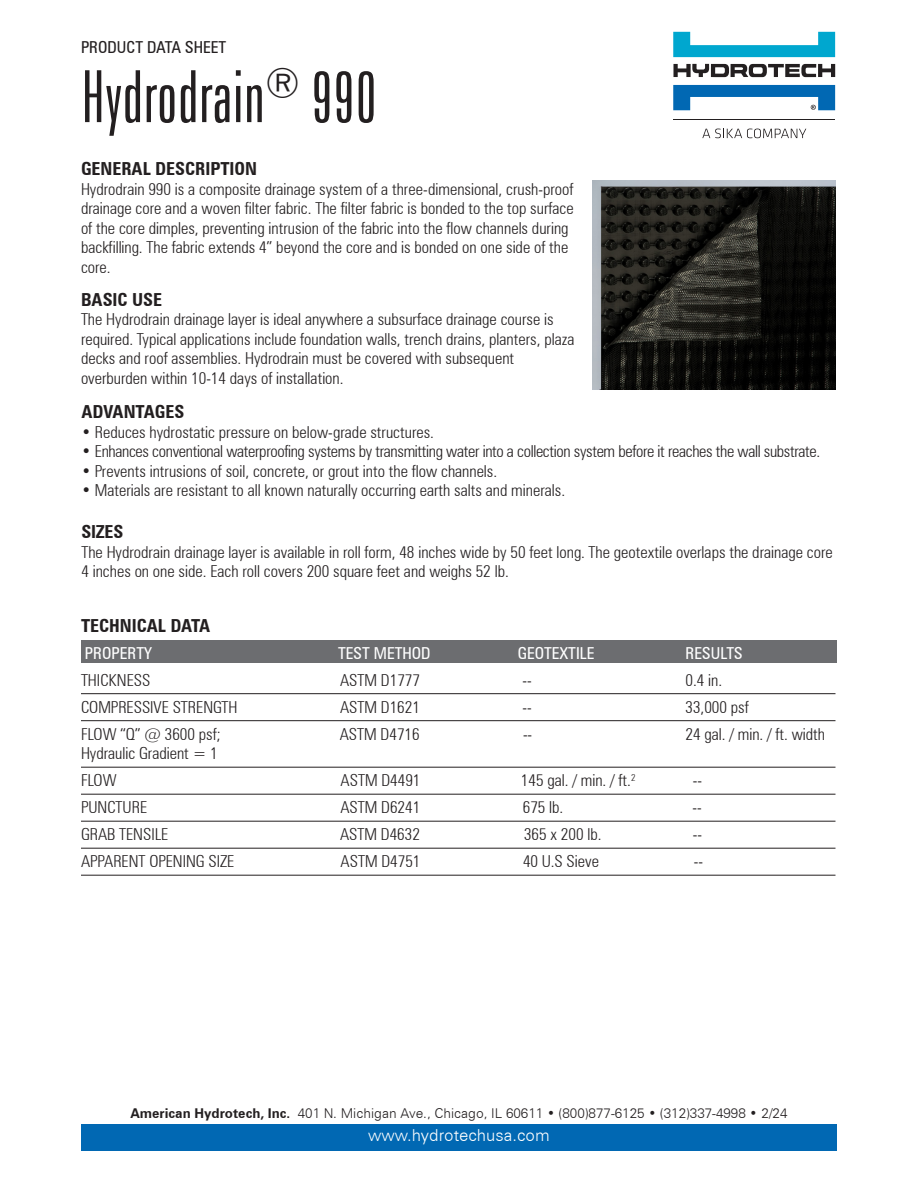
<style>
.page{position:relative;width:918px;height:1188px;background:#fff}
.page>*{position:absolute;margin:0;border:0;box-sizing:border-box;transform-origin:0 0}
.Headline{font:300 extra-condensed 72px "Zurich BT";color:#231f20}
.SubHead{font:700 condensed 18px "Zurich BT";color:#231f20}
.Body_copy{font:300 condensed 16.5px/19.5px "Zurich BT";color:#231f20}
.SubHead-2{font:300 condensed 16.5px/19.5px "Zurich BT";color:#231f20}
.Chart_underline_11_12{font:300 condensed 16.5px "Zurich BT";color:#231f20}
.SubHead-3{font:300 condensed 16.5px "Zurich BT";letter-spacing:-.02em;color:#231f20}
.Chart_underline_11_18{font:300 condensed 16.5px "Zurich BT";color:#231f20}
.Chart_headline{font:condensed 16.5px "Zurich BT";color:#fff}
.t1{font:300 16.5px "Zurich BT";color:#fff}
.t2{font:condensed 16.5px "Zurich BT";color:#231f20}
.t3{font:300 13.5px "Zurich BT";color:#231f20}
.s1{font-weight:700}
</style>
<div class="page">
<div style="left:81px;top:1124px;width:756px;height:27px;background:#0168b3"></div>
<svg style="left:673px;top:64px;width:162px;height:13px"></svg>
<svg style="left:673px;top:32px;width:162px;height:25px"></svg>
<svg style="left:673px;top:85px;width:162px;height:25px"></svg>
<hr style="left:673px;top:119px;width:162px;height:1px;background:#231f20">
<svg style="left:702px;top:129px;width:104px;height:9px"></svg>
<img style="left:593px;top:181px;width:242px;height:208px">
<div style="left:81px;top:640px;width:756px;height:22px;background:#6c6d70"></div>
<hr style="left:81px;top:693px;width:755px;height:1px;background:#231f20">
<hr style="left:81px;top:720px;width:755px;height:1px;background:#231f20">
<hr style="left:81px;top:767px;width:755px;height:1px;background:#231f20">
<hr style="left:81px;top:794px;width:755px;height:1px;background:#231f20">
<hr style="left:81px;top:821px;width:755px;height:1px;background:#231f20">
<hr style="left:81px;top:848px;width:755px;height:1px;background:#231f20">
<hr style="left:81px;top:875px;width:755px;height:1px;background:#231f20">
<p class="t2" style="left:81px;top:38px;width:147px">PRODUCT DATA SHEET</p>
<p class="Headline" style="left:81px;top:57px;width:298px">Hydrodrain<sup>®</sup> 990</p>
<p class="SubHead" style="left:81px;top:158px;width:178px">GENERAL DESCRIPTION</p>
<p class="Body_copy" style="left:81px;top:179px;width:494px">Hydrodrain 990 is a composite drainage system of a three-dimensional, crush-proof drainage core and a woven filter fabric. The filter fabric is bonded to the top surface of the core dimples, preventing intrusion of the fabric into the flow channels during backfilling. The fabric extends 4” beyond the core and is bonded on one side of the core.</p>
<p class="SubHead" style="left:81px;top:288px;width:83px">BASIC USE</p>
<p class="SubHead-2" style="left:81px;top:309px;width:495px">The Hydrodrain drainage layer is ideal anywhere a subsurface drainage course is required. Typical applications include foundation walls, trench drains, planters, plaza decks and roof assemblies. Hydrodrain must be covered with subsequent</p>
<p class="SubHead-2" style="left:81px;top:368px;width:264px">overburden within 10-14 days of installation.</p>
<p class="SubHead" style="left:81px;top:401px;width:104px">ADVANTAGES</p>
<p class="SubHead-2" style="left:81px;top:422px;width:354px">• Reduces hydrostatic pressure on below-grade structures.</p>
<p class="SubHead-3" style="left:81px;top:442px;width:741px">• Enhances conventional waterproofing systems by transmitting water into a collection system before it reaches the wall substrate.</p>
<p class="SubHead-2" style="left:81px;top:461px;width:417px">• Prevents intrusions of soil, concrete, or grout into the flow channels.</p>
<p class="SubHead-2" style="left:81px;top:481px;width:485px">• Materials are resistant to all known naturally occurring earth salts and minerals.</p>
<p class="SubHead" style="left:81px;top:521px;width:44px">SIZES</p>
<p class="Body_copy" style="left:81px;top:542px;width:753px">The Hydrodrain drainage layer is available in roll form, 48 inches wide by 50 feet long. The geotextile overlaps the drainage core<br>4 inches on one side. Each roll covers 200 square feet and weighs 52 lb.</p>
<p class="SubHead" style="left:81px;top:614px;width:131px">TECHNICAL DATA</p>
<p class="Chart_headline" style="left:85px;top:643px;width:69px">PROPERTY</p>
<p class="Chart_headline" style="left:338px;top:643px;width:94px">TEST METHOD</p>
<p class="Chart_headline" style="left:518px;top:643px;width:78px">GEOTEXTILE</p>
<p class="Chart_headline" style="left:685px;top:643px;width:59px">RESULTS</p>
<p class="Chart_underline_11_18" style="left:81px;top:670px;width:71px">THICKNESS</p>
<p class="Chart_underline_11_18" style="left:340px;top:670px;width:81px">ASTM D1777</p>
<p class="Chart_underline_11_18" style="left:523px;top:670px;width:11px">--</p>
<p class="Chart_underline_11_18" style="left:685px;top:670px;width:38px">0.4 in.</p>
<p class="Chart_underline_11_18" style="left:81px;top:697px;width:158px">COMPRESSIVE STRENGTH</p>
<p class="Chart_underline_11_18" style="left:340px;top:697px;width:81px">ASTM D1621</p>
<p class="Chart_underline_11_18" style="left:522px;top:697px;width:11px">--</p>
<p class="Chart_underline_11_18" style="left:685px;top:697px;width:65px">33,000 psf</p>
<p class="Chart_underline_11_12" style="left:81px;top:724px;width:141px">FLOW “Q” @ 3600 psf;</p>
<p class="Chart_underline_11_12" style="left:340px;top:724px;width:81px">ASTM D4716</p>
<p class="Chart_underline_11_12" style="left:523px;top:724px;width:11px">--</p>
<p class="Chart_underline_11_12" style="left:686px;top:724px;width:141px">24 gal. / min. / ft. width</p>
<p class="Chart_underline_11_12" style="left:81px;top:743px;width:138px">Hydraulic Gradient = 1</p>
<p class="Chart_underline_11_12" style="left:81px;top:770px;width:37px">FLOW</p>
<p class="Chart_underline_11_12" style="left:341px;top:770px;width:81px">ASTM D4491</p>
<p class="Chart_underline_11_12" style="left:521px;top:770px;width:116px">145 gal. / min. / ft.<sup>2</sup></p>
<p class="Chart_underline_11_12" style="left:693px;top:770px;width:11px">--</p>
<p class="Chart_underline_11_12" style="left:81px;top:797px;width:68px">PUNCTURE</p>
<p class="Chart_underline_11_12" style="left:340px;top:797px;width:81px">ASTM D6241</p>
<p class="Chart_underline_11_12" style="left:523px;top:797px;width:42px">675 lb.</p>
<p class="Chart_underline_11_12" style="left:693px;top:797px;width:11px">--</p>
<p class="Chart_underline_11_12" style="left:81px;top:824px;width:89px">GRAB TENSILE</p>
<p class="Chart_underline_11_12" style="left:340px;top:824px;width:81px">ASTM D4632</p>
<p class="Chart_underline_11_12" style="left:524px;top:824px;width:79px">365 x 200 lb.</p>
<p class="Chart_underline_11_12" style="left:693px;top:824px;width:11px">--</p>
<p class="Chart_underline_11_12" style="left:81px;top:851px;width:155px">APPARENT OPENING SIZE</p>
<p class="Chart_underline_11_12" style="left:341px;top:851px;width:81px">ASTM D4751</p>
<p class="Chart_underline_11_12" style="left:523px;top:851px;width:77px">40 U.S Sieve</p>
<p class="Chart_underline_11_12" style="left:694px;top:851px;width:11px">--</p>
<p class="t3" style="left:130px;top:1105px;width:659px"><span class="s1">American Hydrotech, Inc.</span> 401 N. Michigan Ave., Chicago, IL 60611 • (800)877-6125 • (312)337-4998 • 2/24</p>
<p class="t1" style="left:368px;top:1125px;width:183px">www.hydrotechusa.com</p>
</div>
